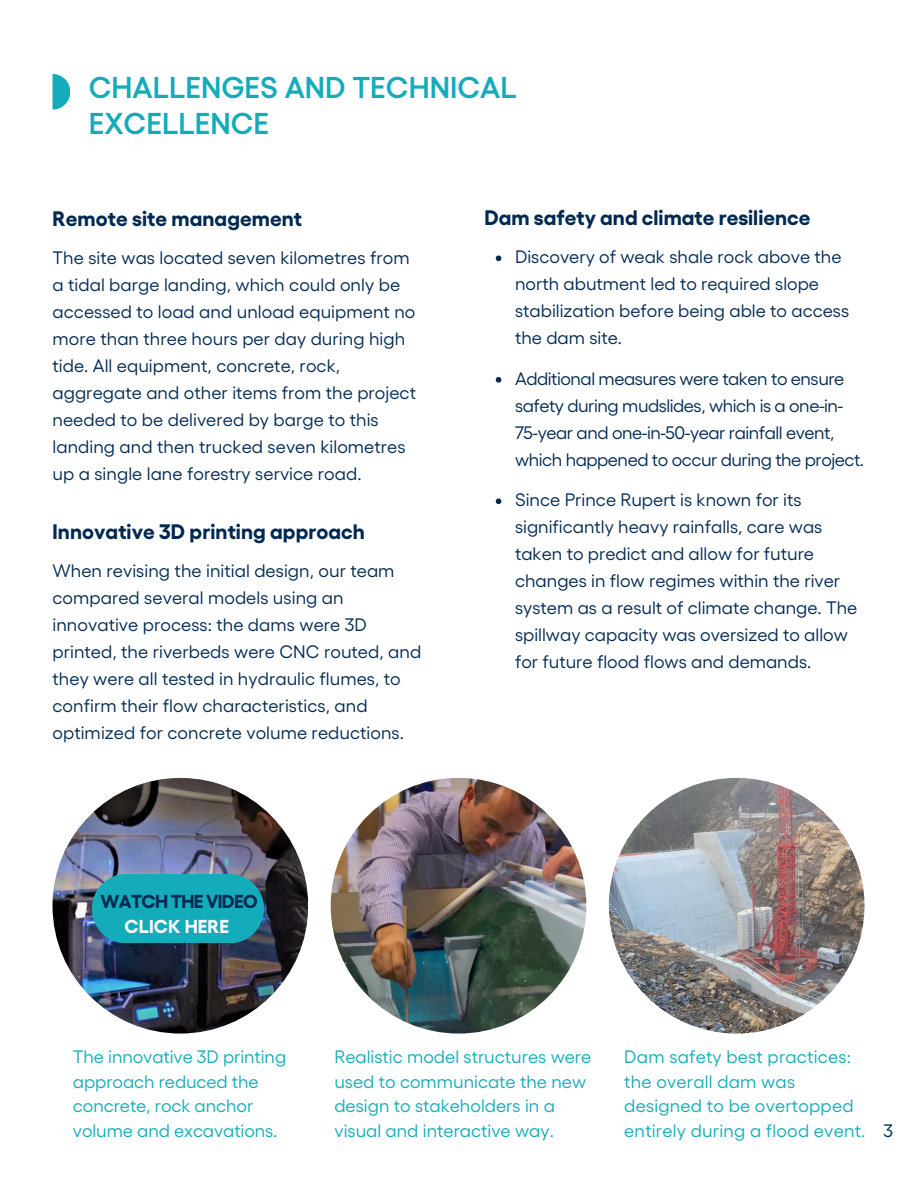
<style>
.page{position:relative;width:918px;height:1188px;background:#fff}
.page>*{position:absolute;margin:0;border:0;box-sizing:border-box;transform-origin:0 0}
.t1{font:600 30px/36px "Gellix";color:#14acba}
.t2{font:700 21px "Gellix";letter-spacing:.005em;color:#002952}
.t3{font:700 18.75px "Gellix";letter-spacing:-.035em;color:#002952}
.t4{font:700 18.75px "Gellix";color:#f8f8f8}
.t5{font:18px/27px "Gellix";letter-spacing:.005em;color:#002952}
.t6{font:18px/24.8px "Gellix";color:#14acba}
.t7{font:18px/27px "Gellix";letter-spacing:-.025em;color:#002952}
</style>
<div class="page">
<svg style="left:53px;top:74px;width:17px;height:36px"></svg>
<img style="left:53px;top:778px;width:255px;height:255px;border-radius:50%">
<img style="left:331px;top:778px;width:255px;height:255px;border-radius:50%">
<img style="left:609px;top:778px;width:255px;height:255px;border-radius:50%">
<svg style="left:92px;top:874px;width:172px;height:69px"></svg>
<svg style="left:496px;top:255px;width:5px;height:6px"></svg>
<svg style="left:496px;top:377px;width:5px;height:6px"></svg>
<svg style="left:496px;top:498px;width:5px;height:6px"></svg>
<h1 class="t1" style="left:89px;top:67px;width:430px">CHALLENGES AND TECHNICAL<br>EXCELLENCE</h1>
<p class="t2" style="left:53px;top:204px;width:251px">Remote site management</p>
<p class="t5" style="left:53px;top:243px;width:365px">The site was located seven kilometres from a tidal barge landing, which could only be accessed to load and unload equipment no more than three hours per day during high tide. All equipment, concrete, rock, aggregate and other items from the project needed to be delivered by barge to this landing and then trucked seven kilometres up a single lane forestry service road.</p>
<p class="t2" style="left:53px;top:517px;width:314px">Innovative 3D printing approach</p>
<p class="t5" style="left:53px;top:556px;width:370px">When revising the initial design, our team compared several models using an innovative process: the dams were 3D printed, the riverbeds were CNC routed, and they were all tested in hydraulic flumes, to confirm their flow characteristics, and optimized for concrete volume reductions.</p>
<p class="t2" style="left:485px;top:203px;width:327px">Dam safety and climate resilience</p>
<p class="t5" style="left:515px;top:242px;width:336px">Discovery of weak shale rock above the north abutment led to required slope stabilization before being able to access the dam site.</p>
<p class="t7" style="left:515px;top:364px;width:351px">Additional measures were taken to ensure safety during mudslides, which is a one-in-75-year and one-in-50-year rainfall event, which happened to occur during the project.</p>
<p class="t5" style="left:515px;top:485px;width:344px">Since Prince Rupert is known for its significantly heavy rainfalls, care was taken to predict and allow for future changes in flow regimes within the river system as a result of climate change. The spillway capacity was oversized to allow for future flood flows and demands.</p>
<p class="t3" style="left:100px;top:889px;width:159px">WATCH THE VIDEO</p>
<p class="t4" style="left:125px;top:913px;width:106px">CLICK HERE</p>
<p class="t6" style="left:73px;top:1043px;width:215px">The innovative 3D printing approach reduced the concrete, rock anchor volume and excavations.</p>
<p class="t6" style="left:334px;top:1043px;width:258px">Realistic model structures were used to communicate the new design to stakeholders in a visual and interactive way.</p>
<p class="t6" style="left:624px;top:1043px;width:243px">Dam safety best practices: the overall dam was designed to be overtopped entirely during a flood event.</p>
<p class="t5" style="left:884px;top:1116px;width:11px">3</p>
</div>
